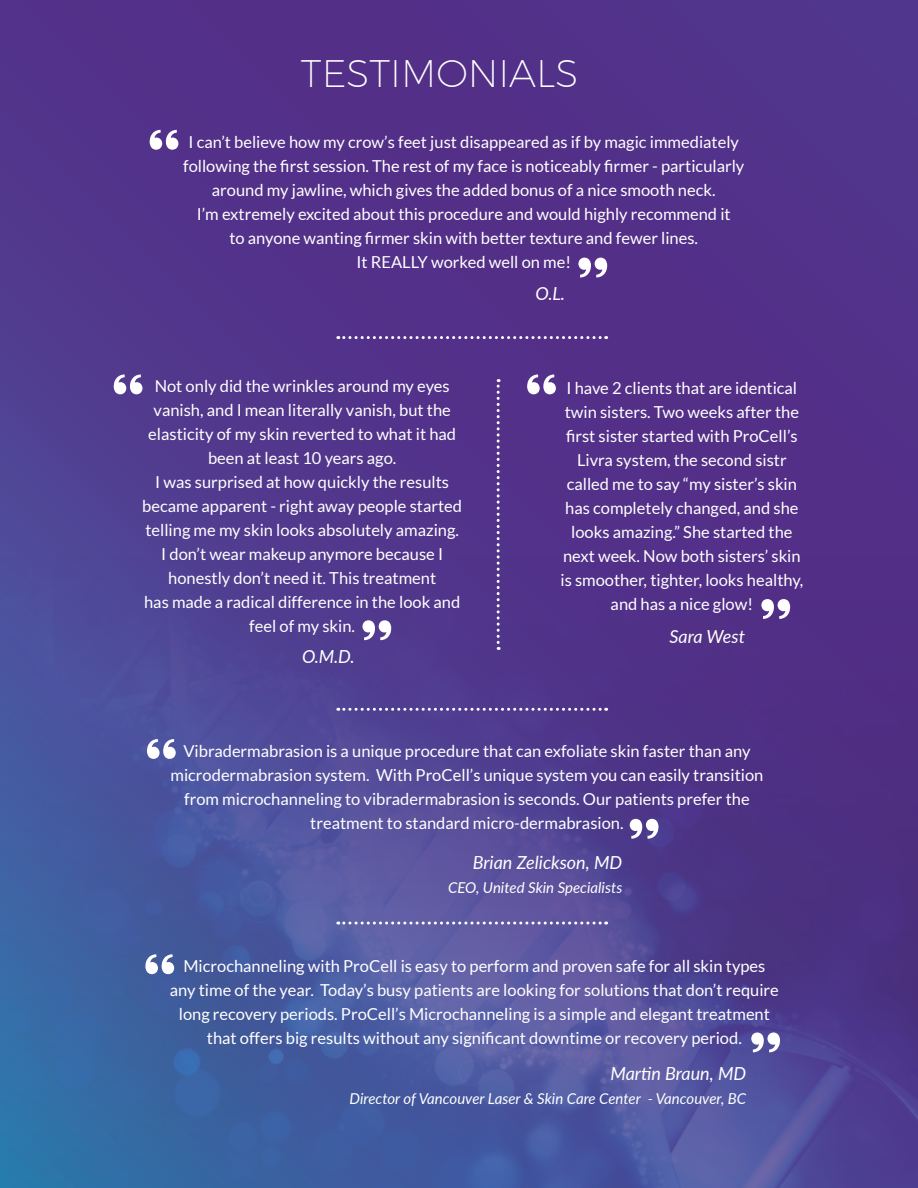
<style>
.page{position:relative;width:918px;height:1188px;background:#52318a}
.page>*{position:absolute;margin:0;border:0;box-sizing:border-box;transform-origin:0 0}
.t1{font:200 38.4px "Montserrat";color:#fff}
.t2{font:italic 18px "Lato";color:#fff}
.t3{font:16.5px/24px "Lato";color:#fff;text-align:center}
.t4{font:italic 15px "Lato";color:#fff}
</style>
<div class="page">
<img style="left:0;top:549px;width:918px;height:639px">
<svg style="left:150px;top:130px;width:28px;height:20px"></svg>
<svg style="left:147px;top:739px;width:29px;height:20px"></svg>
<svg style="left:145px;top:954px;width:29px;height:20px"></svg>
<svg style="left:114px;top:374px;width:28px;height:20px"></svg>
<svg style="left:527px;top:374px;width:29px;height:20px"></svg>
<svg style="left:578px;top:258px;width:29px;height:19px"></svg>
<svg style="left:630px;top:819px;width:28px;height:20px"></svg>
<svg style="left:751px;top:1033px;width:29px;height:19px"></svg>
<svg style="left:362px;top:620px;width:29px;height:20px"></svg>
<svg style="left:761px;top:599px;width:29px;height:20px"></svg>
<svg style="left:338px;top:336px;width:269px;height:3px"></svg>
<svg style="left:338px;top:922px;width:269px;height:3px"></svg>
<svg style="left:497px;top:379px;width:3px;height:271px"></svg>
<svg style="left:338px;top:708px;width:269px;height:3px"></svg>
<h1 class="t1" style="left:301px;top:45px;width:279px">TESTIMONIALS</h1>
<p class="t3" style="left:183px;top:129px;width:563px">I can’t believe how my crow’s feet just disappeared as if by magic immediately following the first session. The rest of my face is noticeably firmer - particularly around my jawline, which gives the added bonus of a nice smooth neck.<br>I’m extremely excited about this procedure and would highly recommend it<br>to anyone wanting firmer skin with better texture and fewer lines.<br>It REALLY worked well on me!</p>
<p class="t2" style="left:536px;top:281px;width:31px">O.L.</p>
<p class="t3" style="left:142px;top:374px;width:321px">Not only did the wrinkles around my eyes vanish, and I mean literally vanish, but the elasticity of my skin reverted to what it had been at least 10 years ago.<br>I was surprised at how quickly the results became apparent - right away people started telling me my skin looks absolutely amazing.<br>I don’t wear makeup anymore because I honestly don’t need it. This treatment<br>has made a radical difference in the look and feel of my skin.</p>
<p class="t3" style="left:560px;top:375px;width:244px">I have 2 clients that are identical twin sisters. Two weeks after the first sister started with ProCell’s<br>Livra system, the second sistr called me to say “my sister’s skin has completely changed, and she looks amazing.” She started the next week. Now both sisters’ skin is smoother, tighter, looks healthy, and has a nice glow!</p>
<p class="t2" style="left:670px;top:623px;width:77px">Sara West</p>
<p class="t2" style="left:302px;top:644px;width:54px">O.M.D.</p>
<p class="t3" style="left:170px;top:739px;width:594px">Vibradermabrasion is a unique procedure that can exfoliate skin faster than any microdermabrasion system. With ProCell’s unique system you can easily transition from microchanneling to vibradermabrasion is seconds. Our patients prefer the treatment to standard micro-dermabrasion.</p>
<p class="t2" style="left:473px;top:849px;width:151px">Brian Zelickson, MD</p>
<p class="t4" style="left:448px;top:877px;width:176px">CEO, United Skin Specialists</p>
<p class="t3" style="left:170px;top:954px;width:611px">Microchanneling with ProCell is easy to perform and proven safe for all skin types any time of the year. Today’s busy patients are looking for solutions that don’t require long recovery periods. ProCell’s Microchanneling is a simple and elegant treatment that offers big results without any significant downtime or recovery period.</p>
<p class="t2" style="left:611px;top:1061px;width:137px">Martin Braun, MD</p>
<p class="t4" style="left:350px;top:1088px;width:398px">Director of Vancouver Laser &amp; Skin Care Center - Vancouver, BC</p>
</div>
